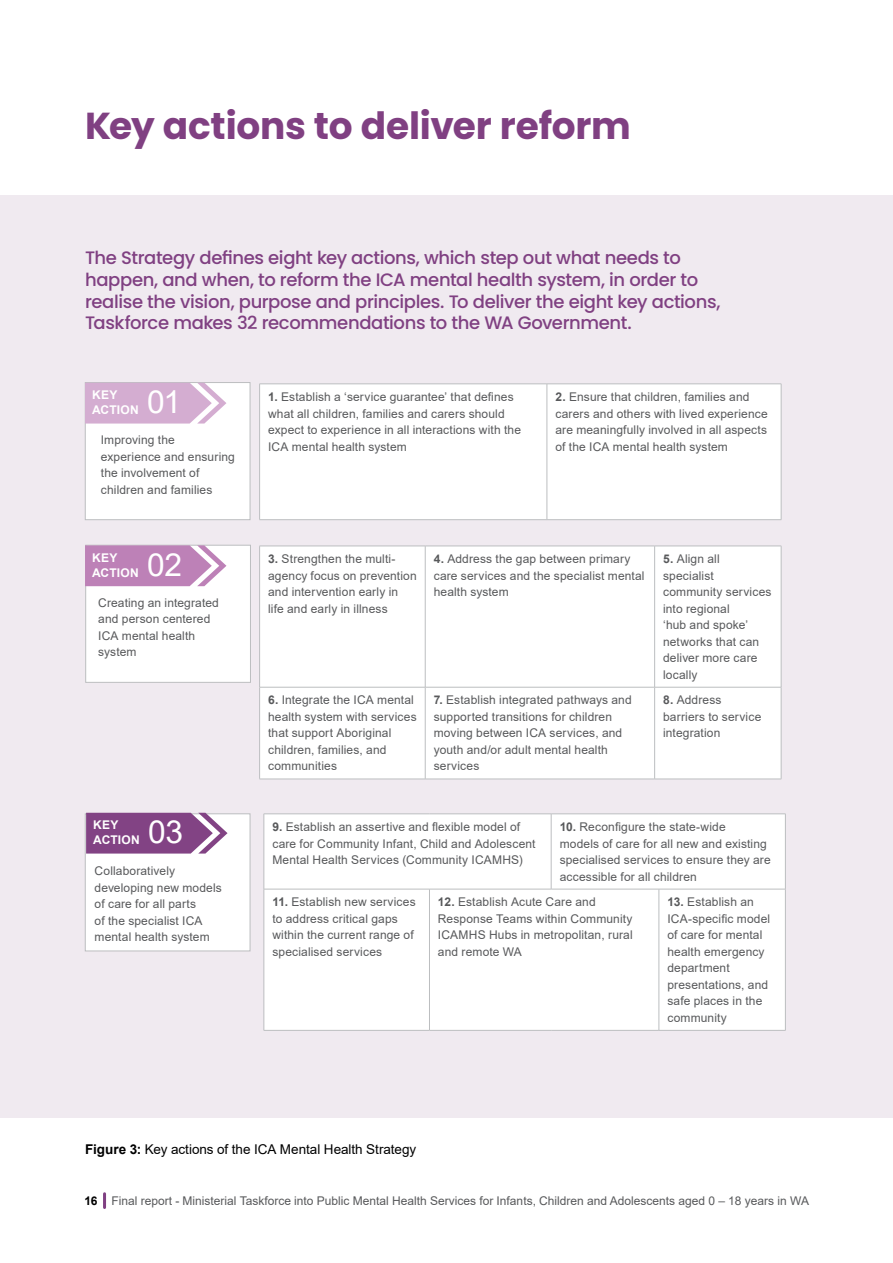
<style>
.page{position:relative;width:893px;height:1263px;background:#fff}
.page>*{position:absolute;margin:0;border:0;box-sizing:border-box;transform-origin:0 0}
.t1{font:700 37.5px "Poppins";letter-spacing:-.005em;color:#804082}
.t2{font:31.8px "Arial";color:#fff}
.t3{font:500 18px/21.6px "Poppins";letter-spacing:-.02em;color:#804082}
.t4{font:13.5px "Arial";letter-spacing:-.005em;color:#000}
.t5{font:12px/16.5px "Arial";letter-spacing:.01em;color:#58595b}
.t6{font:700 12px/15px "Arial";letter-spacing:.02em;color:#fff}
.s1{font-weight:700}
.s2{font-weight:700;color:#000}
</style>
<div class="page">
<div style="left:0;top:196px;width:893px;height:922px;background:#f0eaf0"></div>
<div style="left:260px;top:385px;width:520px;height:134px;background:#fff"></div>
<hr style="left:259px;top:384px;width:288px;height:1px;background:#bcbec0">
<hr style="left:259px;top:384px;width:1px;height:135px;background:#bcbec0">
<hr style="left:547px;top:384px;width:234px;height:1px;background:#bcbec0">
<hr style="left:547px;top:384px;width:1px;height:135px;background:#bcbec0">
<hr style="left:781px;top:384px;width:1px;height:135px;background:#bcbec0">
<hr style="left:259px;top:519px;width:288px;height:1px;background:#bcbec0">
<hr style="left:547px;top:519px;width:234px;height:1px;background:#bcbec0">
<div style="left:85px;top:382px;width:165px;height:138px;background:#fff;border:1px solid #bcbec0"></div>
<svg style="left:85px;top:383px;width:141px;height:40px;background:#d9b7d6"></svg>
<div style="left:85px;top:545px;width:166px;height:137px;background:#fff;border:1px solid #bcbec0"></div>
<svg style="left:85px;top:545px;width:141px;height:41px;background:#c591c0"></svg>
<div style="left:85px;top:813px;width:165px;height:138px;background:#fff;border:1px solid #bcbec0"></div>
<svg style="left:86px;top:813px;width:142px;height:40px;background:#925b94"></svg>
<div style="left:260px;top:547px;width:521px;height:232px;background:#fff"></div>
<hr style="left:259px;top:546px;width:166px;height:1px;background:#bcbec0">
<hr style="left:259px;top:546px;width:1px;height:141px;background:#bcbec0">
<hr style="left:425px;top:546px;width:230px;height:1px;background:#bcbec0">
<hr style="left:425px;top:546px;width:1px;height:141px;background:#bcbec0">
<hr style="left:655px;top:546px;width:126px;height:1px;background:#bcbec0">
<hr style="left:654px;top:546px;width:1px;height:141px;background:#bcbec0">
<hr style="left:781px;top:546px;width:1px;height:141px;background:#bcbec0">
<hr style="left:259px;top:687px;width:166px;height:1px;background:#bcbec0">
<hr style="left:259px;top:687px;width:1px;height:92px;background:#bcbec0">
<hr style="left:425px;top:687px;width:230px;height:1px;background:#bcbec0">
<hr style="left:425px;top:687px;width:1px;height:92px;background:#bcbec0">
<hr style="left:655px;top:687px;width:126px;height:1px;background:#bcbec0">
<hr style="left:654px;top:687px;width:1px;height:92px;background:#bcbec0">
<hr style="left:781px;top:687px;width:1px;height:92px;background:#bcbec0">
<hr style="left:259px;top:779px;width:166px;height:1px;background:#bcbec0">
<hr style="left:425px;top:779px;width:230px;height:1px;background:#bcbec0">
<hr style="left:655px;top:779px;width:126px;height:1px;background:#bcbec0">
<div style="left:265px;top:814px;width:520px;height:216px;background:#fff"></div>
<hr style="left:264px;top:813px;width:165px;height:1px;background:#bcbec0">
<hr style="left:264px;top:814px;width:1px;height:75px;background:#bcbec0">
<hr style="left:429px;top:813px;width:122px;height:1px;background:#bcbec0">
<hr style="left:551px;top:813px;width:108px;height:1px;background:#bcbec0">
<hr style="left:551px;top:814px;width:1px;height:75px;background:#bcbec0">
<hr style="left:659px;top:813px;width:127px;height:1px;background:#bcbec0">
<hr style="left:785px;top:814px;width:1px;height:75px;background:#bcbec0">
<hr style="left:264px;top:889px;width:165px;height:1px;background:#bcbec0">
<hr style="left:264px;top:889px;width:1px;height:141px;background:#bcbec0">
<hr style="left:429px;top:889px;width:122px;height:1px;background:#bcbec0">
<hr style="left:429px;top:889px;width:1px;height:141px;background:#bcbec0">
<hr style="left:551px;top:889px;width:108px;height:1px;background:#bcbec0">
<hr style="left:659px;top:889px;width:127px;height:1px;background:#bcbec0">
<hr style="left:659px;top:889px;width:1px;height:141px;background:#bcbec0">
<hr style="left:785px;top:889px;width:1px;height:141px;background:#bcbec0">
<hr style="left:264px;top:1030px;width:165px;height:1px;background:#bcbec0">
<hr style="left:429px;top:1030px;width:122px;height:1px;background:#bcbec0">
<hr style="left:551px;top:1030px;width:108px;height:1px;background:#bcbec0">
<hr style="left:659px;top:1030px;width:127px;height:1px;background:#bcbec0">
<svg style="left:103px;top:1194px;width:3px;height:13px"></svg>
<h1 class="t1" style="left:85px;top:104px;width:547px">Key actions to deliver reform</h1>
<p class="t3" style="left:85px;top:247px;width:637px">The Strategy defines eight key actions, which step out what needs to happen, and when, to reform the ICA mental health system, in order to realise the vision, purpose and principles. To deliver the eight key actions, Taskforce makes 32 recommendations to the WA Government.</p>
<p class="t6" style="left:92px;top:387px;width:48px">KEY<br>ACTION</p>
<h2 class="t2" style="left:147px;top:380px;width:36px">01</h2>
<p class="t5" style="left:101px;top:432px;width:136px">Improving the experience and ensuring the involvement of children and families</p>
<p class="t5" style="left:268px;top:389px;width:254px"><span class="s1">1.</span> Establish a ‘service guarantee’ that defines what all children, families and carers should expect to experience in all interactions with the ICA mental health system</p>
<p class="t5" style="left:555px;top:389px;width:214px"><span class="s1">2.</span> Ensure that children, families and carers and others with lived experience are meaningfully involved in all aspects of the ICA mental health system</p>
<p class="t6" style="left:92px;top:550px;width:48px">KEY<br>ACTION</p>
<h2 class="t2" style="left:147px;top:543px;width:37px">02</h2>
<p class="t5" style="left:98px;top:594px;width:122px">Creating an integrated and person centered<br>ICA mental health system</p>
<p class="t5" style="left:268px;top:551px;width:150px"><span class="s1">3.</span> Strengthen the multi&shy;agency focus on prevention and intervention early in life and early in illness</p>
<p class="t5" style="left:434px;top:551px;width:212px"><span class="s1">4.</span> Address the gap between primary care services and the specialist mental health system</p>
<p class="t5" style="left:663px;top:551px;width:110px"><span class="s1">5.</span> Align all specialist community services into regional<br>‘hub and spoke’ networks that can deliver more care locally</p>
<p class="t5" style="left:268px;top:692px;width:150px"><span class="s1">6.</span> Integrate the ICA mental health system with services that support Aboriginal children, families, and communities</p>
<p class="t5" style="left:434px;top:692px;width:199px"><span class="s1">7.</span> Establish integrated pathways and supported transitions for children moving between ICA services, and youth and/or adult mental health services</p>
<p class="t5" style="left:663px;top:692px;width:100px"><span class="s1">8.</span> Address barriers to service integration</p>
<p class="t6" style="left:93px;top:817px;width:48px">KEY<br>ACTION</p>
<h2 class="t2" style="left:148px;top:810px;width:37px">03</h2>
<p class="t5" style="left:95px;top:863px;width:129px">Collaboratively developing new models of care for all parts<br>of the specialist ICA mental health system</p>
<p class="t5" style="left:272px;top:818px;width:265px"><span class="s1">9.</span> Establish an assertive and flexible model of care for Community Infant, Child and Adolescent<br>Mental Health Services (Community ICAMHS)</p>
<p class="t5" style="left:560px;top:818px;width:213px"><span class="s1">10.</span> Reconfigure the state-wide<br>models of care for all new and existing specialised services to ensure they are accessible for all children</p>
<p class="t5" style="left:272px;top:894px;width:145px"><span class="s1">11.</span> Establish new services to address critical gaps within the current range of specialised services</p>
<p class="t5" style="left:438px;top:894px;width:196px"><span class="s1">12.</span> Establish Acute Care and<br>Response Teams within Community<br>ICAMHS Hubs in metropolitan, rural and remote WA</p>
<p class="t5" style="left:667px;top:894px;width:104px"><span class="s1">13.</span> Establish an<br>ICA-specific model of care for mental health emergency department presentations, and safe places in the community</p>
<p class="t4" style="left:85px;top:1140px;width:333px"><span class="s1">Figure 3:</span> Key actions of the ICA Mental Health Strategy</p>
<p class="t5" style="left:85px;top:1192px;width:726px"><span class="s2">16</span> Final report - Ministerial Taskforce into Public Mental Health Services for Infants, Children and Adolescents aged 0 – 18 years in WA</p>
</div>
